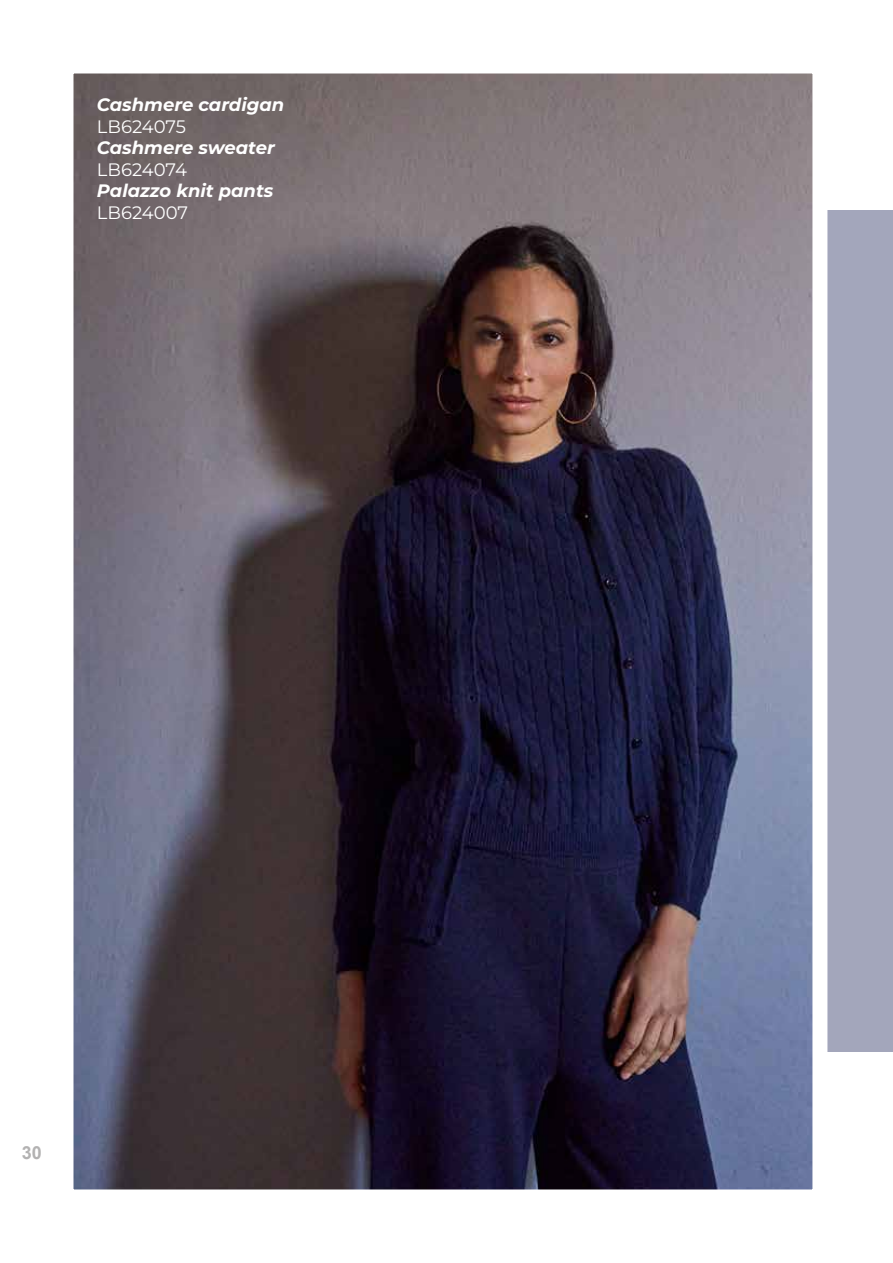
<style>
.page{position:relative;width:893px;height:1263px;background:#fff}
.page>*{position:absolute;margin:0;border:0;box-sizing:border-box;transform-origin:0 0}
.t1{font:italic 700 18px "Montserrat";color:#fff}
.t2{font:18px "Montserrat";color:#fff}
.t3{font:700 18px "Arial";color:#b3b2b2}
</style>
<div class="page">
<div style="left:827px;top:211px;width:66px;height:841px;background:#a3a6bb"></div>
<img style="left:74px;top:74px;width:737px;height:1114px">
<p class="t1" style="left:97px;top:93px;width:189px">Cashmere cardigan</p>
<p class="t2" style="left:97px;top:114px;width:91px">LB624075</p>
<p class="t1" style="left:97px;top:136px;width:179px">Cashmere sweater</p>
<p class="t2" style="left:97px;top:157px;width:91px">LB624074</p>
<p class="t1" style="left:97px;top:179px;width:178px">Palazzo knit pants</p>
<p class="t2" style="left:97px;top:201px;width:93px">LB624007</p>
<p class="t3" style="left:22px;top:1141px;width:22px">30</p>
</div>
